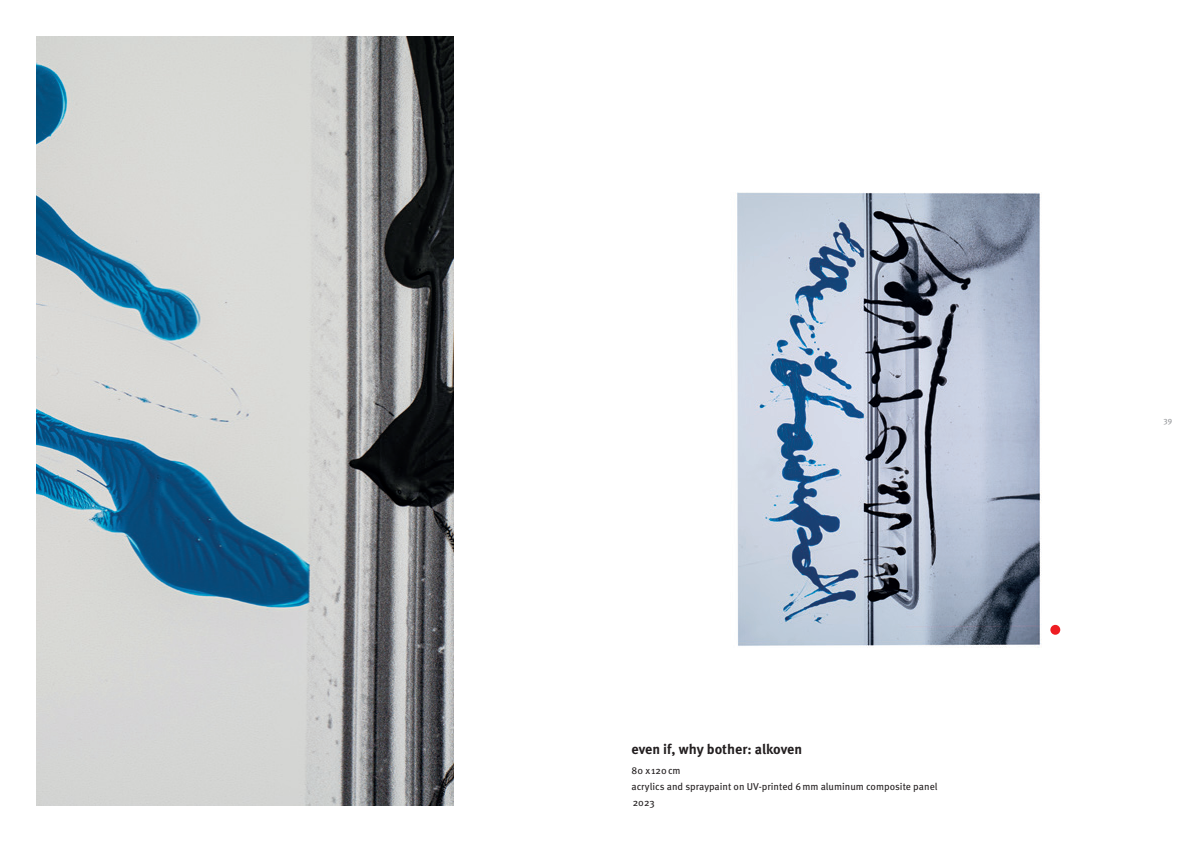
<style>
.page{position:relative;width:1191px;height:842px;background:#fff}
.page>*{position:absolute;margin:0;border:0;box-sizing:border-box;transform-origin:0 0}
.t1{font:700 14px "Meta Pro";color:#231f20}
.t2{font:10px "Meta Pro";color:#231f20}
.t3{font:8px "Meta Pro";color:#939598}
</style>
<div class="page">
<img style="left:36px;top:36px;width:418px;height:770px">
<img style="left:737px;top:192px;width:324px;height:456px">
<div style="left:1050px;top:625px;width:10px;height:10px;background:#ee1d23;border-radius:50%"></div>
<p class="t1" style="left:631px;top:738px;width:172px">even if, why bother: alkoven</p>
<p class="t2" style="left:631px;top:763px;width:51px">80 x120cm</p>
<p class="t2" style="left:631px;top:779px;width:307px">acrylics and spraypaint on UV-printed 6mm aluminum composite panel</p>
<p class="t2" style="left:633px;top:795px;width:24px">2023</p>
<p class="t3" style="left:1163px;top:414px;width:10px">39</p>
</div>
